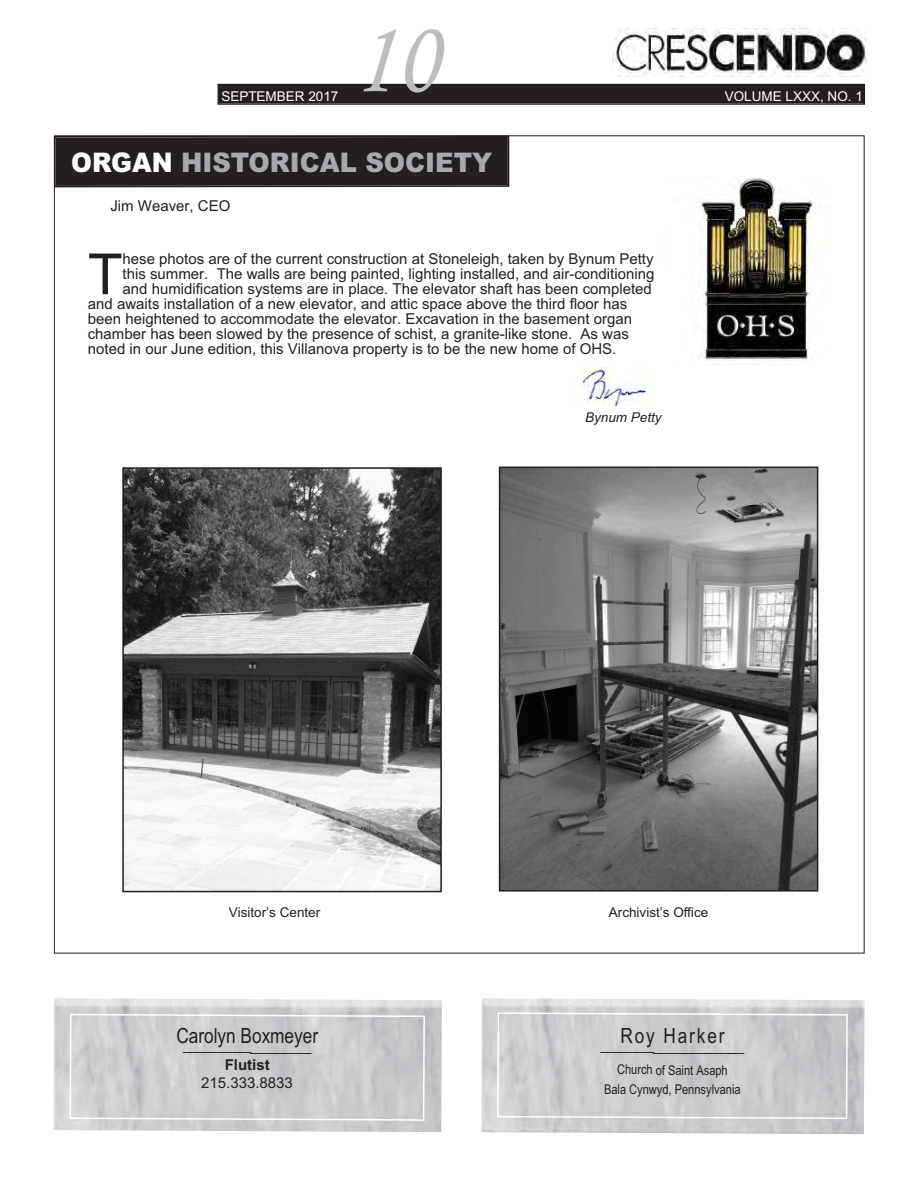
<style>
.page{position:relative;width:918px;height:1188px;background:#fff}
.page>*{position:absolute;margin:0;border:0;box-sizing:border-box;transform-origin:0 0}
.t1{font:italic 90px "Calisto";color:#bcbdc0}
.t2{font:56.85px "Arial";color:#231f20}
.t3{font:900 27px "Arial";color:#a8a9ad;scale:.95 1}
.t4{font:21px "Arial Narrow";color:#231f20}
.t5{font:21px "Arial Narrow";letter-spacing:.085em;color:#231f20}
.t6{font:15px "Arial";color:#231f20}
.t7{font:700 15px "Arial";letter-spacing:-.005em;color:#231f20}
.t8{font:13.5px/19.5px "Arial Narrow";letter-spacing:-.005em;color:#231f20;text-align:center}
.t9{font:13.5px "Arial";color:#231f20}
.t10{font:13.5px "Arial";color:#fff}
.t11{font:italic 13.5px "Arial";color:#231f20}
.s1{color:#fff}
</style>
<div class="page">
<div style="left:219px;top:85px;width:645px;height:18px;background:#231f20"></div>
<div style="left:218px;top:84px;width:647px;height:21px;border:2px solid #231f20"></div>
<img style="left:613px;top:29px;width:253px;height:48px">
<svg style="left:53px;top:135px;width:457px;height:53px;background:#292626"></svg>
<img style="left:580px;top:368px;width:68px;height:38px">
<img style="left:699px;top:178px;width:117px;height:187px">
<img style="left:502px;top:470px;width:313px;height:419px">
<div style="left:499px;top:467px;width:319px;height:425px;border:2px solid #231f20"></div>
<img style="left:53px;top:998px;width:389px;height:134px">
<svg style="left:69px;top:1013px;width:357px;height:109px;background:#cccdcf"></svg>
<img style="left:481px;top:998px;width:384px;height:136px">
<svg style="left:496px;top:1012px;width:353px;height:108px;background:#cccdcf"></svg>
<img style="left:125px;top:470px;width:314px;height:419px">
<div style="left:122px;top:467px;width:320px;height:425px;border:2px solid #231f20"></div>
<p class="t10" style="left:221px;top:88px;width:119px">SEPTEMBER 2017</p>
<h1 class="t1" style="left:356px;top:7px;width:86px">10</h1>
<h3 class="t3" style="left:71px;top:147px;width:445px"><span class="s1">ORGAN</span> HISTORICAL SOCIETY</h3>
<p class="t6" style="left:110px;top:197px;width:122px">Jim Weaver, CEO</p>
<h2 class="t2" style="left:88px;top:241px;width:36px">T</h2>
<p class="t6" style="left:122px;top:250px;width:533px">hese photos are of the current construction at Stoneleigh, taken by Bynum Petty</p>
<p class="t6" style="left:122px;top:265px;width:533px">this summer. The walls are being painted, lighting installed, and air-conditioning</p>
<p class="t6" style="left:122px;top:280px;width:531px">and humidification systems are in place. The elevator shaft has been completed</p>
<p class="t6" style="left:88px;top:295px;width:541px">and awaits installation of a new elevator, and attic space above the third floor has</p>
<p class="t6" style="left:88px;top:310px;width:546px">been heightened to accommodate the elevator. Excavation in the basement organ</p>
<p class="t6" style="left:88px;top:325px;width:543px">chamber has been slowed by the presence of schist, a granite-like stone. As was</p>
<p class="t6" style="left:88px;top:340px;width:530px">noted in our June edition, this Villanova property is to be the new home of OHS.</p>
<p class="t11" style="left:585px;top:409px;width:78px">Bynum Petty</p>
<p class="t10" style="left:725px;top:88px;width:140px">VOLUME LXXX, NO. 1</p>
<p class="t9" style="left:229px;top:905px;width:93px">Visitor’s Center</p>
<p class="t9" style="left:609px;top:905px;width:101px">Archivist’s Office</p>
<h3 class="t4" style="left:177px;top:1023px;width:143px">Carolyn Boxmeyer</h3>
<p class="t6" style="left:183px;top:1037px;width:130px">_________________</p>
<p class="t7" style="left:225px;top:1056px;width:47px">Flutist</p>
<p class="t6" style="left:201px;top:1074px;width:93px">215.333.8833</p>
<h3 class="t5" style="left:620px;top:1024px;width:106px">Roy Harker</h3>
<p class="t6" style="left:601px;top:1037px;width:145px">___________________</p>
<p class="t8" style="left:604px;top:1060px;width:138px">Church of Saint Asaph<br>Bala Cynwyd, Pennsylvania</p>
</div>
